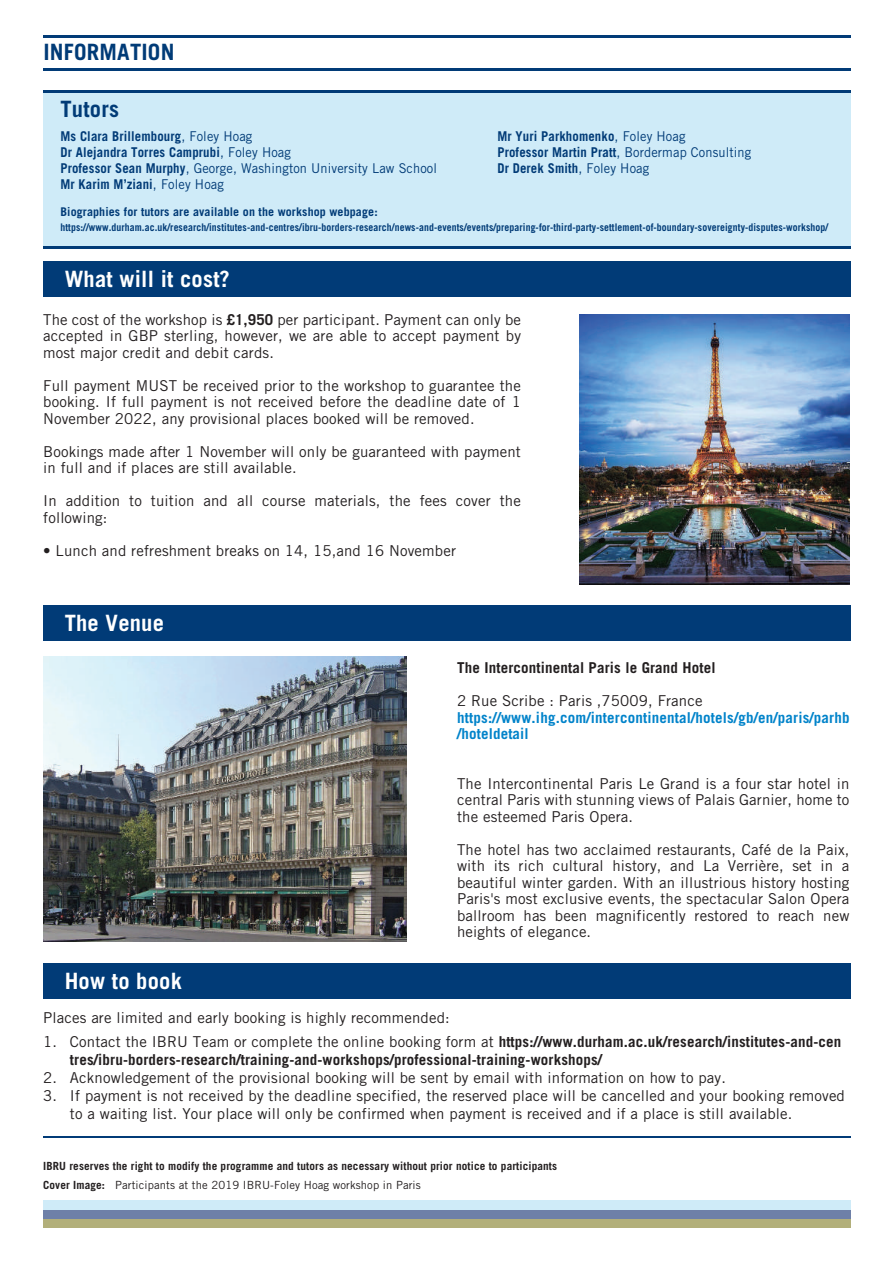
<style>
.page{position:relative;width:893px;height:1263px;background:#fff}
.page>*{position:absolute;margin:0;border:0;box-sizing:border-box;transform-origin:0 0}
.t1{font:700 22.5px "Trade Gothic";letter-spacing:.01em;color:#fff}
.t2{font:700 22.5px "Trade Gothic";letter-spacing:.01em;color:#013b77}
.t3{font:15px/16.5px "Trade Gothic";letter-spacing:.01em;color:#231f20;text-align:justify}
.t4{font:700 15px/18px "Trade Gothic";letter-spacing:.01em;color:#231f20}
.t5{font:700 15px/16.5px "Trade Gothic";letter-spacing:.01em;color:#0083ca}
.t6{font:700 13.5px/16.2px "Trade Gothic";letter-spacing:.01em;color:#013b77;scale:.95 1}
.t7{font:700 12px "Trade Gothic";letter-spacing:.01em;color:#013b77}
.t8{font:700 11.25px/18.6px "Trade Gothic";letter-spacing:.01em;color:#231f20}
.t9{font:700 10.5px "Trade Gothic";letter-spacing:.01em;color:#013b77;scale:.93 1}
.s1{font-weight:400}
.s2{font-weight:700}
</style>
<div class="page">
<div style="left:43px;top:90px;width:808px;height:159px;background:#cfebf8"></div>
<div style="left:43px;top:1218px;width:808px;height:9px;background:#b2af7a"></div>
<div style="left:43px;top:1209px;width:808px;height:9px;background:#6e80a8"></div>
<div style="left:43px;top:1200px;width:808px;height:9px;background:#cfebf8"></div>
<hr style="left:43px;top:1137px;width:808px;height:1px;background:#013b77">
<div style="left:43px;top:964px;width:808px;height:35px;background:#013b77"></div>
<hr style="left:43px;top:35px;width:808px;height:2px;background:#013b77">
<hr style="left:43px;top:68px;width:808px;height:3px;background:#013b77">
<div style="left:43px;top:605px;width:808px;height:36px;background:#013b77"></div>
<img style="left:43px;top:657px;width:363px;height:285px">
<div style="left:43px;top:261px;width:808px;height:36px;background:#013b77"></div>
<img style="left:579px;top:314px;width:270px;height:270px">
<hr style="left:43px;top:90px;width:808px;height:3px;background:#013b77">
<hr style="left:43px;top:247px;width:808px;height:2px;background:#013b77">
<h1 class="t2" style="left:43px;top:38px;width:133px">INFORMATION</h1>
<h1 class="t2" style="left:60px;top:95px;width:60px">Tutors</h1>
<p class="t6" style="left:60px;top:128px;width:398px">Ms Clara Brillembourg<span class="s1">, Foley Hoag<br></span>Dr Alejandra Torres Camprubi<span class="s1">, Foley Hoag<br></span>Professor Sean Murphy<span class="s1">, George, Washington University Law School </span>Mr Karim M’ziani<span class="s1">, Foley Hoag</span></p>
<p class="t6" style="left:497px;top:128px;width:269px">Mr Yuri Parkhomenko<span class="s1">, Foley Hoag<br></span>Professor Martin Pratt<span class="s1">, Bordermap Consulting<br></span>Dr Derek Smith<span class="s1">, Foley Hoag</span></p>
<p class="t7" style="left:60px;top:204px;width:319px">Biographies for tutors are available on the workshop webpage:</p>
<p class="t9" style="left:60px;top:220px;width:827px">https://www.durham.ac.uk/research/institutes-and-centres/ibru-borders-research/news-and-events/events/preparing-for-third-party-settlement-of-boundary-sovereignty-disputes-workshop/</p>
<h1 class="t1" style="left:65px;top:265px;width:167px">What will it cost?</h1>
<p class="t3" style="left:43px;top:311px;width:479px">The cost of the workshop is <span class="s2">£1,950</span> per participant. Payment can only be accepted in GBP sterling, however, we are able to accept payment by most major credit and debit cards.</p>
<p class="t3" style="left:43px;top:377px;width:479px">Full payment MUST be received prior to the workshop to guarantee the booking. If full payment is not received before the deadline date of 1<br>November 2022, any provisional places booked will be removed.</p>
<p class="t3" style="left:43px;top:443px;width:479px">Bookings made after 1 November will only be guaranteed with payment in full and if places are still available.</p>
<p class="t3" style="left:43px;top:493px;width:479px">In addition to tuition and all course materials, the fees cover the following:</p>
<p class="t3" style="left:43px;top:542px;width:414px">• Lunch and refreshment breaks on 14, 15,and 16 November</p>
<h1 class="t1" style="left:65px;top:609px;width:101px">The Venue</h1>
<p class="t4" style="left:457px;top:659px;width:260px">The Intercontinental Paris le Grand Hotel</p>
<p class="t3" style="left:457px;top:692px;width:247px">2 Rue Scribe : Paris ,75009, France</p>
<p class="t5" style="left:457px;top:709px;width:394px">https://www.ihg.com/intercontinental/hotels/gb/en/paris/parhb /hoteldetail</p>
<p class="t3" style="left:457px;top:775px;width:394px">The Intercontinental Paris Le Grand is a four star hotel in central Paris with stunning views of Palais Garnier, home to the esteemed Paris Opera.</p>
<p class="t3" style="left:457px;top:841px;width:394px">The hotel has two acclaimed restaurants, Café de la Paix, with its rich cultural history, and La Verrière, set in a beautiful winter garden. With an illustrious history hosting Paris's most exclusive events, the spectacular Salon Opera ballroom has been magnificently restored to reach new heights of elegance.</p>
<h1 class="t1" style="left:65px;top:967px;width:119px">How to book</h1>
<p class="t3" style="left:43px;top:1009px;width:408px">Places are limited and early booking is highly recommended:</p>
<p class="t4" style="left:70px;top:1032px;width:773px;text-indent:-27px"><span class="s1">1. Contact the IBRU Team or complete the online booking form at</span> https://www.durham.ac.uk/research/institutes-and-cen tres/ibru-borders-research/training-and-workshops/professional-training-workshops/</p>
<p class="t3" style="left:43px;top:1069px;width:684px">2. Acknowledgement of the provisional booking will be sent by email with information on how to pay.</p>
<p class="t3" style="left:70px;top:1087px;width:776px;line-height:18px;text-indent:-27px">3. If payment is not received by the deadline specified, the reserved place will be cancelled and your booking removed to a waiting list. Your place will only be confirmed when payment is received and if a place is still available.</p>
<p class="t8" style="left:43px;top:1156px;width:515px">IBRU reserves the right to modify the programme and tutors as necessary without prior notice to participants<br>Cover Image: <span class="s1">Participants at the 2019 IBRU-Foley Hoag workshop in Paris</span></p>
</div>
